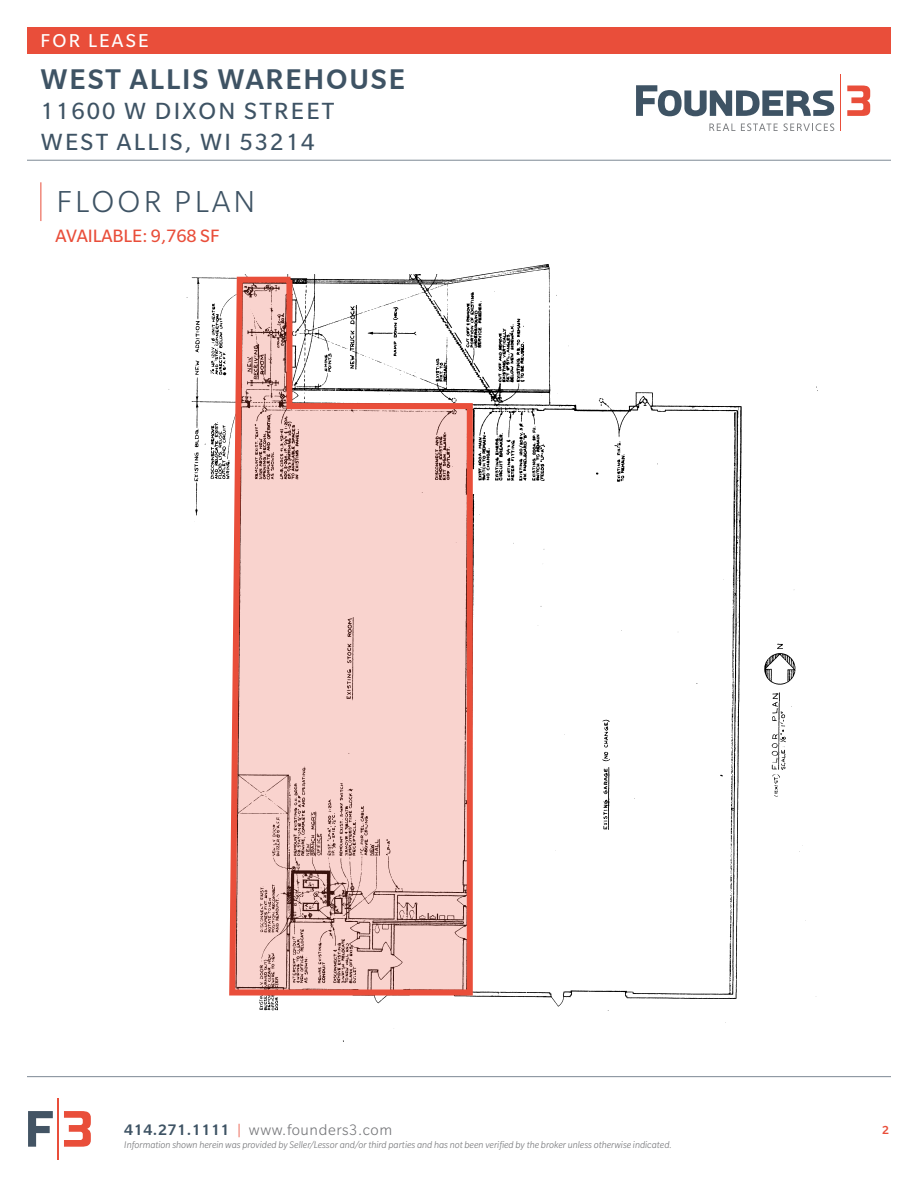
<style>
.page{position:relative;width:918px;height:1188px;background:#fff}
.page>*{position:absolute;margin:0;border:0;box-sizing:border-box;transform-origin:0 0}
.t1{font:300 33px "Slate Pro";letter-spacing:.1em;color:#3e5364}
.t2{font:500 30.75px "Slate Pro";letter-spacing:.06em;color:#3e5364}
.t3{font:25.5px/30.6px "Slate Pro";letter-spacing:.09em;color:#3e5364}
.t4{font:20.25px "Slate Pro";letter-spacing:.11em;color:#fff}
.t5{font:19.5px "Slate Pro";color:#e94e3a}
.t6{font:300 16.5px "Slate Pro";letter-spacing:.035em;color:#757679}
.t7{font:500 12.75px "Slate Pro";color:#e94e3a}
.t8{font:italic 300 10.5px "Slate Pro";color:#757679}
.s1{font-weight:500;color:#3e5364}
.s2{color:#e94e3a}
</style>
<div class="page">
<div style="left:27px;top:27px;width:864px;height:27px;background:#e94e3a"></div>
<hr style="left:840px;top:74px;width:1px;height:57px;background:#e94e3a">
<svg style="left:636px;top:85px;width:198px;height:31px"></svg>
<svg style="left:847px;top:86px;width:23px;height:30px"></svg>
<svg style="left:709px;top:124px;width:26px;height:7px"></svg>
<svg style="left:741px;top:123px;width:37px;height:8px"></svg>
<svg style="left:784px;top:123px;width:50px;height:8px"></svg>
<hr style="left:27px;top:160px;width:864px;height:1px;background:#7d8995">
<hr style="left:27px;top:1076px;width:864px;height:1px;background:#7d8995">
<hr style="left:58px;top:1098px;width:1px;height:62px;background:#e94e3a">
<svg style="left:28px;top:1111px;width:25px;height:36px"></svg>
<svg style="left:64px;top:1111px;width:27px;height:36px"></svg>
<hr style="left:40px;top:182px;width:1px;height:39px;background:#e94e3a">
<img style="left:168px;top:264px;width:650px;height:778px">
<div style="left:232px;top:231px;width:219px;height:42px;background:#fff"></div>
<div style="left:612px;top:231px;width:239px;height:150px;background:#fff"></div>
<svg style="left:226px;top:274px;width:250px;height:725px;background:#ecc4bf"></svg>
<h3 class="t4" style="left:41px;top:30px;width:110px">FOR LEASE</h3>
<h2 class="t2" style="left:41px;top:60px;width:366px">WEST ALLIS WAREHOUSE</h2>
<h3 class="t3" style="left:41px;top:96px;width:295px">11600 W DIXON STREET<br>WEST ALLIS, WI 53214</h3>
<p class="t1" style="left:56px;top:185px;width:200px">FLOOR PLAN</p>
<p class="t5" style="left:55px;top:226px;width:165px">AVAILABLE: 9,768 SF</p>
<h3 class="t6" style="left:124px;top:1122px;width:270px"><span class="s1">414.271.1111</span> <span class="s2">|</span> www.founders3.com</h3>
<p class="t8" style="left:124px;top:1139px;width:549px">Information shown herein was provided by Seller/Lessor and/or third parties and has not been verified by the broker unless otherwise indicated.</p>
<p class="t7" style="left:882px;top:1122px;width:8px">2</p>
</div>
